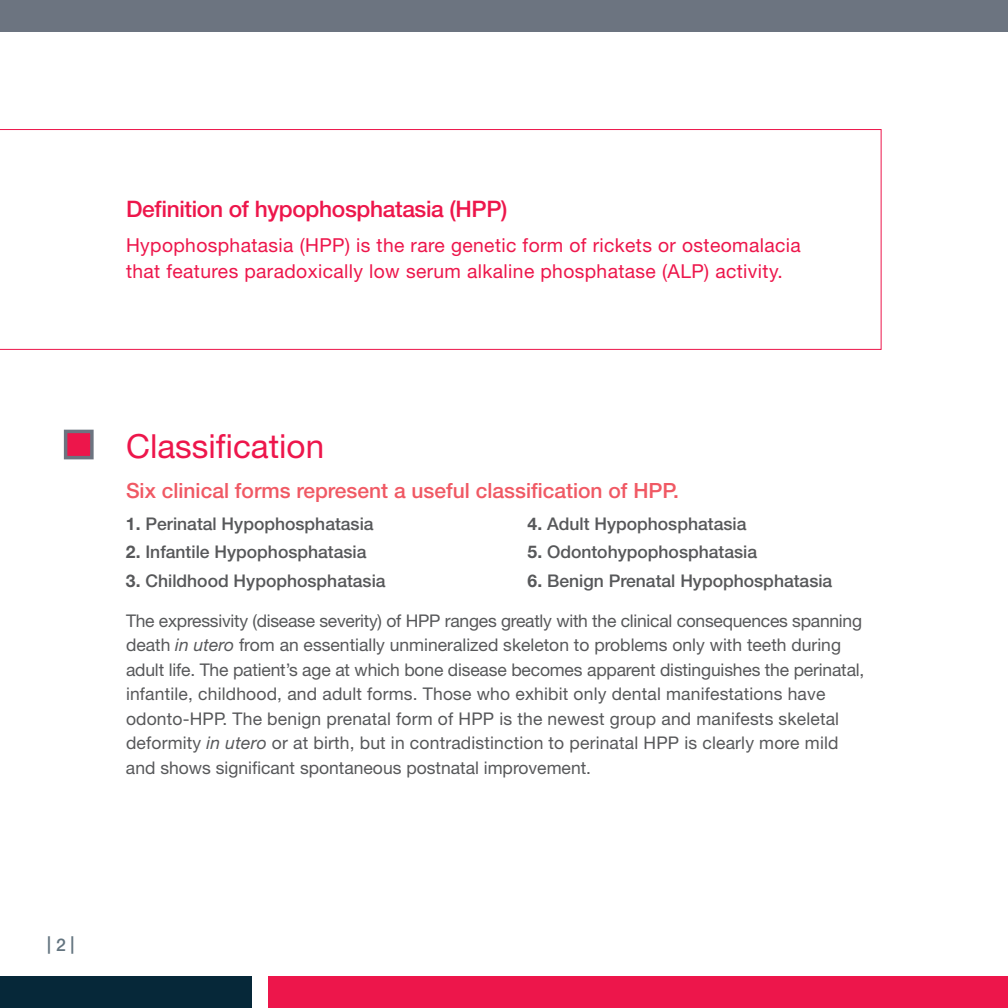
<style>
.page{position:relative;width:1008px;height:1008px;background:#fff}
.page>*{position:absolute;margin:0;border:0;box-sizing:border-box;transform-origin:0 0}
.t1{font:33.25px "Helvetica Neue LT Std";color:#ed164b}
.t2{font:500 22.75px "Helvetica Neue LT Std";letter-spacing:-.015em;color:#ed164b}
.t3{font:500 21px "Helvetica Neue LT Std";color:#f05964}
.t4{font:19.25px/26.2px "Helvetica Neue LT Std";letter-spacing:.02em;color:#ed164b}
.t5{font:17.5px/24.5px "Helvetica Neue LT Std";color:#57585a}
.t6{font:500 17.5px "Helvetica Neue LT Std";color:#57585a}
.t7{font:500 17.5px "Helvetica Neue LT Std";color:#63747f}
.s1{font-weight:700}
.s2{font-style:italic}
</style>
<div class="page">
<div style="left:0;top:0;width:1008px;height:32px;background:#6c7480"></div>
<div style="left:268px;top:976px;width:740px;height:32px;background:#ed164b"></div>
<div style="left:0;top:976px;width:252px;height:32px;background:#062839"></div>
<div style="left:64px;top:430px;width:30px;height:29px;background:#ed164b;border:4px solid #6c7480"></div>
<svg style="left:0;top:129px;width:882px;height:221px"></svg>
<h2 class="t2" style="left:126px;top:196px;width:383px">Definition of hypophosphatasia (HPP)</h2>
<p class="t4" style="left:126px;top:231px;width:676px">Hypophosphatasia (HPP) is the rare genetic form of rickets or osteomalacia that features paradoxically low serum alkaline phosphatase (ALP) activity.</p>
<h1 class="t1" style="left:126px;top:426px;width:200px">Classification</h1>
<p class="t3" style="left:126px;top:478px;width:554px">Six clinical forms represent a useful classification of HPP.</p>
<p class="t6" style="left:126px;top:513px;width:249px"><span class="s1">1.</span> Perinatal Hypophosphatasia</p>
<p class="t6" style="left:126px;top:542px;width:242px"><span class="s1">2.</span> Infantile Hypophosphatasia</p>
<p class="t6" style="left:126px;top:570px;width:261px"><span class="s1">3.</span> Childhood Hypophosphatasia</p>
<p class="t6" style="left:528px;top:513px;width:220px"><span class="s1">4.</span> Adult Hypophosphatasia</p>
<p class="t6" style="left:528px;top:541px;width:231px"><span class="s1">5.</span> Odontohypophosphatasia</p>
<p class="t6" style="left:528px;top:570px;width:306px"><span class="s1">6.</span> Benign Prenatal Hypophosphatasia</p>
<p class="t5" style="left:126px;top:608px;width:740px">The expressivity (disease severity) of HPP ranges greatly with the clinical consequences spanning death <span class="s2">in utero</span> from an essentially unmineralized skeleton to problems only with teeth during adult life. The patient’s age at which bone disease becomes apparent distinguishes the perinatal, infantile, childhood, and adult forms. Those who exhibit only dental manifestations have odonto-HPP. The benign prenatal form of HPP is the newest group and manifests skeletal deformity <span class="s2">in utero</span> or at birth, but in contradistinction to perinatal HPP is clearly more mild and shows significant spontaneous postnatal improvement.</p>
<p class="t7" style="left:47px;top:934px;width:29px">| 2 |</p>
</div>
